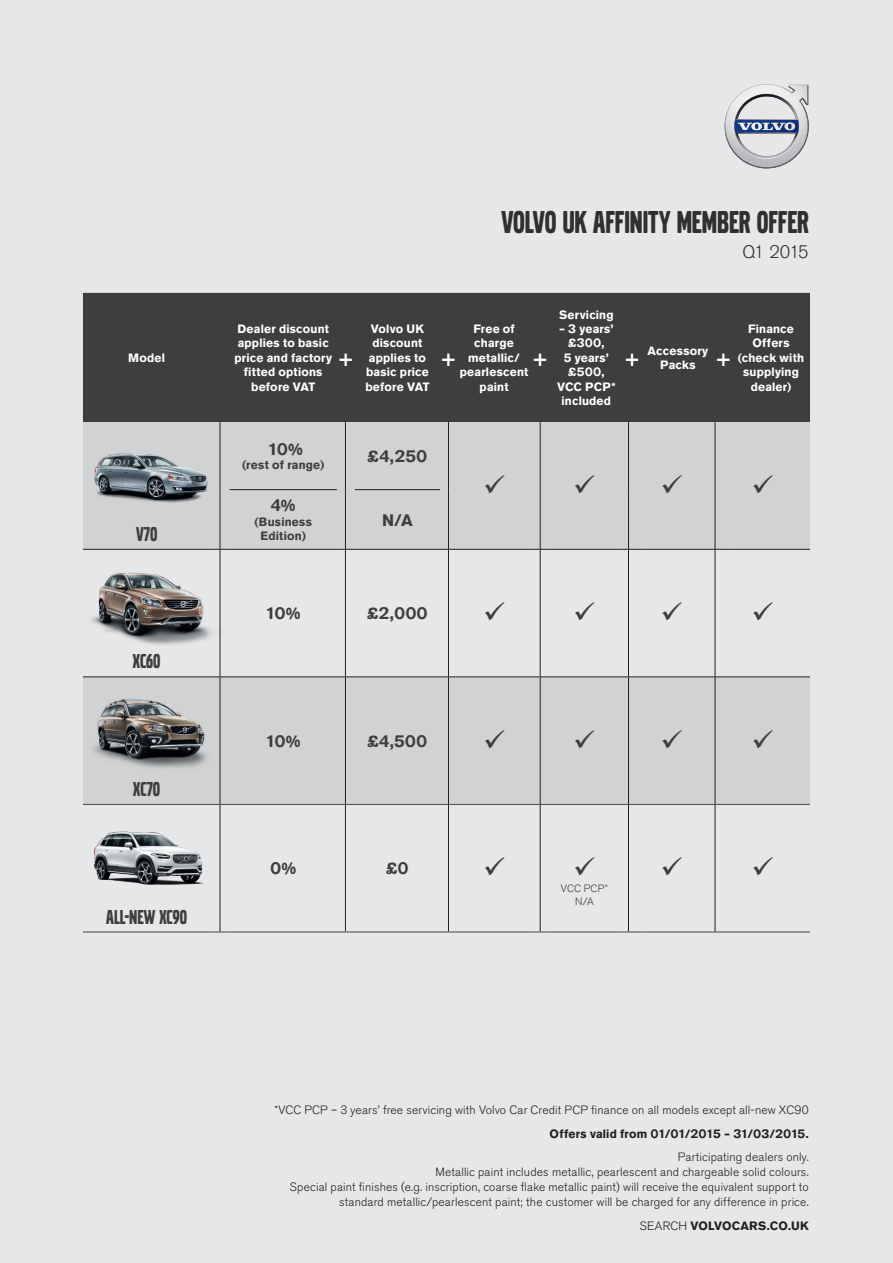
<style>
.page{position:relative;width:893px;height:1263px;background:#e6e7e9}
.page>*{position:absolute;margin:0;border:0;box-sizing:border-box;transform-origin:0 0}
.t1{font:33px "Volvo Broad Pro";color:#312f30}
.t2{font:700 22.5px "Volvo Sans Pro";color:#fff}
.t3{font:21px "Volvo Broad Pro";color:#3e3e3f}
.t4{font:300 18px "Volvo Sans Pro";letter-spacing:-.06em;color:#312f30}
.t5{font:700 16.5px "Volvo Sans Pro";color:#3e3e3f}
.t6{font:300 12px/15px "Volvo Sans Pro";letter-spacing:.015em;color:#231f20;text-align:right}
.t7{font:700 12px/14.4px "Volvo Sans Pro";letter-spacing:.015em;color:#fff;text-align:center}
.t8{font:700 12px "Volvo Sans Pro";letter-spacing:.015em;color:#231f20}
.t9{font:700 12px/14.4px "Volvo Sans Pro";letter-spacing:.02em;color:#3e3e3f;text-align:center}
.t10{font:300 10.5px/12.6px "Volvo Sans Pro";letter-spacing:.025em;color:#3e3e3f}
.s1{font-weight:300}
</style>
<div class="page">
<div style="left:83px;top:293px;width:727px;height:129px;background:#3e3e3f"></div>
<svg style="left:83px;top:422px;width:727px;height:382px;fill:#d1d2d4"></svg>
<hr style="left:230px;top:804px;width:107px;height:1px;background:#545952">
<svg style="left:337px;top:804px;width:18px;height:1px"></svg>
<hr style="left:355px;top:804px;width:85px;height:1px;background:#545952">
<svg style="left:440px;top:804px;width:17px;height:1px"></svg>
<hr style="left:457px;top:804px;width:74px;height:1px;background:#545952">
<svg style="left:531px;top:804px;width:18px;height:1px"></svg>
<hr style="left:549px;top:804px;width:74px;height:1px;background:#545952">
<svg style="left:623px;top:804px;width:18px;height:1px"></svg>
<hr style="left:641px;top:804px;width:74px;height:1px;background:#545952">
<svg style="left:716px;top:804px;width:16px;height:1px"></svg>
<hr style="left:732px;top:804px;width:78px;height:1px;background:#545952">
<hr style="left:83px;top:931px;width:127px;height:1px;background:#545952">
<svg style="left:210px;top:931px;width:20px;height:1px"></svg>
<hr style="left:230px;top:931px;width:107px;height:1px;background:#545952">
<svg style="left:337px;top:931px;width:18px;height:1px"></svg>
<hr style="left:355px;top:931px;width:85px;height:1px;background:#545952">
<svg style="left:440px;top:931px;width:17px;height:1px"></svg>
<hr style="left:457px;top:931px;width:74px;height:1px;background:#545952">
<svg style="left:531px;top:931px;width:18px;height:1px"></svg>
<hr style="left:549px;top:931px;width:74px;height:1px;background:#545952">
<svg style="left:623px;top:931px;width:18px;height:1px"></svg>
<hr style="left:641px;top:931px;width:74px;height:1px;background:#545952">
<svg style="left:715px;top:931px;width:17px;height:1px"></svg>
<hr style="left:732px;top:931px;width:78px;height:1px;background:#545952">
<hr style="left:230px;top:489px;width:107px;height:1px;background:#231f20">
<hr style="left:230px;top:549px;width:107px;height:1px;background:#231f20">
<hr style="left:83px;top:549px;width:127px;height:1px;background:#231f20">
<svg style="left:210px;top:549px;width:20px;height:1px"></svg>
<svg style="left:337px;top:549px;width:18px;height:1px"></svg>
<svg style="left:440px;top:549px;width:17px;height:1px"></svg>
<hr style="left:457px;top:549px;width:74px;height:1px;background:#231f20">
<svg style="left:531px;top:549px;width:18px;height:1px"></svg>
<hr style="left:549px;top:549px;width:74px;height:1px;background:#231f20">
<svg style="left:623px;top:549px;width:18px;height:1px"></svg>
<hr style="left:641px;top:549px;width:74px;height:1px;background:#231f20">
<svg style="left:715px;top:549px;width:17px;height:1px"></svg>
<hr style="left:732px;top:549px;width:78px;height:1px;background:#231f20">
<hr style="left:83px;top:676px;width:127px;height:1px;background:#231f20">
<svg style="left:210px;top:676px;width:20px;height:1px"></svg>
<hr style="left:230px;top:676px;width:107px;height:1px;background:#231f20">
<svg style="left:337px;top:676px;width:18px;height:1px"></svg>
<hr style="left:355px;top:676px;width:85px;height:1px;background:#231f20">
<svg style="left:440px;top:676px;width:17px;height:1px"></svg>
<hr style="left:457px;top:676px;width:74px;height:1px;background:#231f20">
<svg style="left:531px;top:676px;width:18px;height:1px"></svg>
<hr style="left:549px;top:676px;width:74px;height:1px;background:#231f20">
<svg style="left:623px;top:676px;width:18px;height:1px"></svg>
<hr style="left:641px;top:676px;width:74px;height:1px;background:#231f20">
<svg style="left:715px;top:676px;width:17px;height:1px"></svg>
<hr style="left:732px;top:676px;width:78px;height:1px;background:#231f20">
<hr style="left:355px;top:489px;width:85px;height:1px;background:#231f20">
<hr style="left:355px;top:549px;width:85px;height:1px;background:#231f20">
<hr style="left:220px;top:422px;width:1px;height:68px;background:#231f20">
<hr style="left:220px;top:490px;width:1px;height:59px;background:#231f20">
<hr style="left:220px;top:550px;width:1px;height:126px;background:#231f20">
<hr style="left:220px;top:677px;width:1px;height:127px;background:#231f20">
<hr style="left:220px;top:804px;width:1px;height:127px;background:#231f20">
<hr style="left:345px;top:422px;width:1px;height:68px;background:#231f20">
<hr style="left:345px;top:490px;width:1px;height:59px;background:#231f20">
<hr style="left:345px;top:550px;width:1px;height:126px;background:#231f20">
<hr style="left:345px;top:677px;width:1px;height:127px;background:#231f20">
<hr style="left:345px;top:804px;width:1px;height:127px;background:#231f20">
<hr style="left:448px;top:422px;width:1px;height:68px;background:#231f20">
<hr style="left:448px;top:490px;width:1px;height:59px;background:#231f20">
<hr style="left:448px;top:550px;width:1px;height:126px;background:#231f20">
<hr style="left:448px;top:677px;width:1px;height:127px;background:#231f20">
<hr style="left:448px;top:804px;width:1px;height:127px;background:#231f20">
<hr style="left:540px;top:422px;width:1px;height:68px;background:#231f20">
<hr style="left:540px;top:490px;width:1px;height:59px;background:#231f20">
<hr style="left:540px;top:550px;width:1px;height:126px;background:#231f20">
<hr style="left:540px;top:677px;width:1px;height:127px;background:#231f20">
<hr style="left:540px;top:804px;width:1px;height:127px;background:#231f20">
<hr style="left:628px;top:422px;width:1px;height:68px;background:#231f20">
<hr style="left:628px;top:490px;width:1px;height:59px;background:#231f20">
<hr style="left:628px;top:550px;width:1px;height:126px;background:#231f20">
<hr style="left:628px;top:677px;width:1px;height:127px;background:#231f20">
<hr style="left:628px;top:804px;width:1px;height:127px;background:#231f20">
<hr style="left:715px;top:422px;width:1px;height:68px;background:#231f20">
<hr style="left:715px;top:490px;width:1px;height:59px;background:#231f20">
<hr style="left:715px;top:550px;width:1px;height:126px;background:#231f20">
<hr style="left:715px;top:677px;width:1px;height:127px;background:#231f20">
<hr style="left:715px;top:804px;width:1px;height:127px;background:#231f20">
<svg style="left:725px;top:84px;width:84px;height:84px"></svg>
<img style="left:83px;top:560px;width:141px;height:90px">
<img style="left:99px;top:573px;width:104px;height:61px">
<img style="left:83px;top:682px;width:143px;height:96px">
<img style="left:98px;top:700px;width:106px;height:57px">
<div style="left:84px;top:442px;width:134px;height:71px;background:#d1d2d4"></div>
<img style="left:95px;top:453px;width:112px;height:46px">
<img style="left:83px;top:799px;width:146px;height:117px">
<div style="left:485px;top:474px;width:109px;height:19px;background:#d1d2d4"></div>
<div style="left:663px;top:474px;width:110px;height:19px;background:#d1d2d4"></div>
<svg style="left:485px;top:602px;width:109px;height:18px"></svg>
<svg style="left:663px;top:602px;width:110px;height:18px"></svg>
<div style="left:485px;top:729px;width:109px;height:19px;background:#d1d2d4"></div>
<div style="left:663px;top:729px;width:110px;height:19px;background:#d1d2d4"></div>
<svg style="left:714px;top:857px;width:2px;height:19px"></svg>
<p class="t7" style="left:128px;top:350px;width:38px">Model</p>
<h3 class="t3" style="left:136px;top:524px;width:23px">V70</h3>
<h3 class="t3" style="left:133px;top:652px;width:29px">XC60</h3>
<h3 class="t3" style="left:133px;top:779px;width:28px">XC70</h3>
<h3 class="t3" style="left:106px;top:907px;width:82px">ALL-NEW XC90</h3>
<h1 class="t1" style="left:501px;top:206px;width:309px">VOLVO UK AFFINITY MEMBER OFFER</h1>
<h3 class="t4" style="left:742px;top:241px;width:68px">Q1 2015</h3>
<p class="t7" style="left:234px;top:322px;width:99px">Dealer discount applies to basic price and factory fitted options before VAT</p>
<h2 class="t2" style="left:340px;top:344px;width:14px">+</h2>
<p class="t7" style="left:365px;top:322px;width:66px">Volvo UK discount applies to basic price before VAT</p>
<p class="t7" style="left:460px;top:322px;width:70px">Free of charge metallic/ pearlescent paint</p>
<h2 class="t2" style="left:442px;top:344px;width:14px">+</h2>
<h2 class="t2" style="left:534px;top:344px;width:14px">+</h2>
<p class="t7" style="left:559px;top:307px;width:56px">Servicing</p>
<p class="t7" style="left:557px;top:322px;width:60px">– 3 years’ £300,<br>5 years’ £500,<br>VCC PCP* included</p>
<h2 class="t2" style="left:626px;top:344px;width:14px">+</h2>
<p class="t7" style="left:660px;top:343px;width:71px;text-align:left;text-indent:-13px">Accessory<br>Packs <sup>+</sup></p>
<p class="t7" style="left:738px;top:322px;width:68px">Finance<br>Offers (check with supplying dealer)</p>
<h3 class="t5" style="left:268px;top:439px;width:36px">10%</h3>
<p class="t9" style="left:242px;top:457px;width:84px">(rest of range)</p>
<h3 class="t5" style="left:368px;top:446px;width:61px">£4,250</h3>
<h3 class="t5" style="left:271px;top:495px;width:26px">4%</h3>
<p class="t9" style="left:254px;top:514px;width:59px">(Business<br>Edition)</p>
<h3 class="t5" style="left:382px;top:510px;width:32px">N/A</h3>
<h3 class="t5" style="left:266px;top:603px;width:36px">10%</h3>
<h3 class="t5" style="left:367px;top:603px;width:62px">£2,000</h3>
<h3 class="t5" style="left:266px;top:731px;width:36px">10%</h3>
<h3 class="t5" style="left:367px;top:731px;width:61px">£4,500</h3>
<h3 class="t5" style="left:270px;top:859px;width:28px">0%</h3>
<h3 class="t5" style="left:386px;top:859px;width:24px">£0</h3>
<p class="t10" style="left:575px;top:882px;width:34px;text-indent:-92px">✓ ✓VCC PCP*<br>N/A</p>
<p class="t6" style="left:274px;top:1103px;width:536px">*VCC PCP – 3 years’ free servicing with Volvo Car Credit PCP finance on all models except all-new XC90</p>
<p class="t8" style="left:550px;top:1126px;width:261px">Offers valid from 01/01/2015 – 31/03/2015.</p>
<p class="t6" style="left:290px;top:1150px;width:520px">Participating dealers only.<br>Metallic paint includes metallic, pearlescent and chargeable solid colours.<br>Special paint finishes (e.g. inscription, coarse flake metallic paint) will receive the equivalent support to standard metallic/pearlescent paint; the customer will be charged for any difference in price.</p>
<p class="t8" style="left:640px;top:1218px;width:171px"><span class="s1">SEARCH</span> VOLVOCARS.CO.UK</p>
</div>
